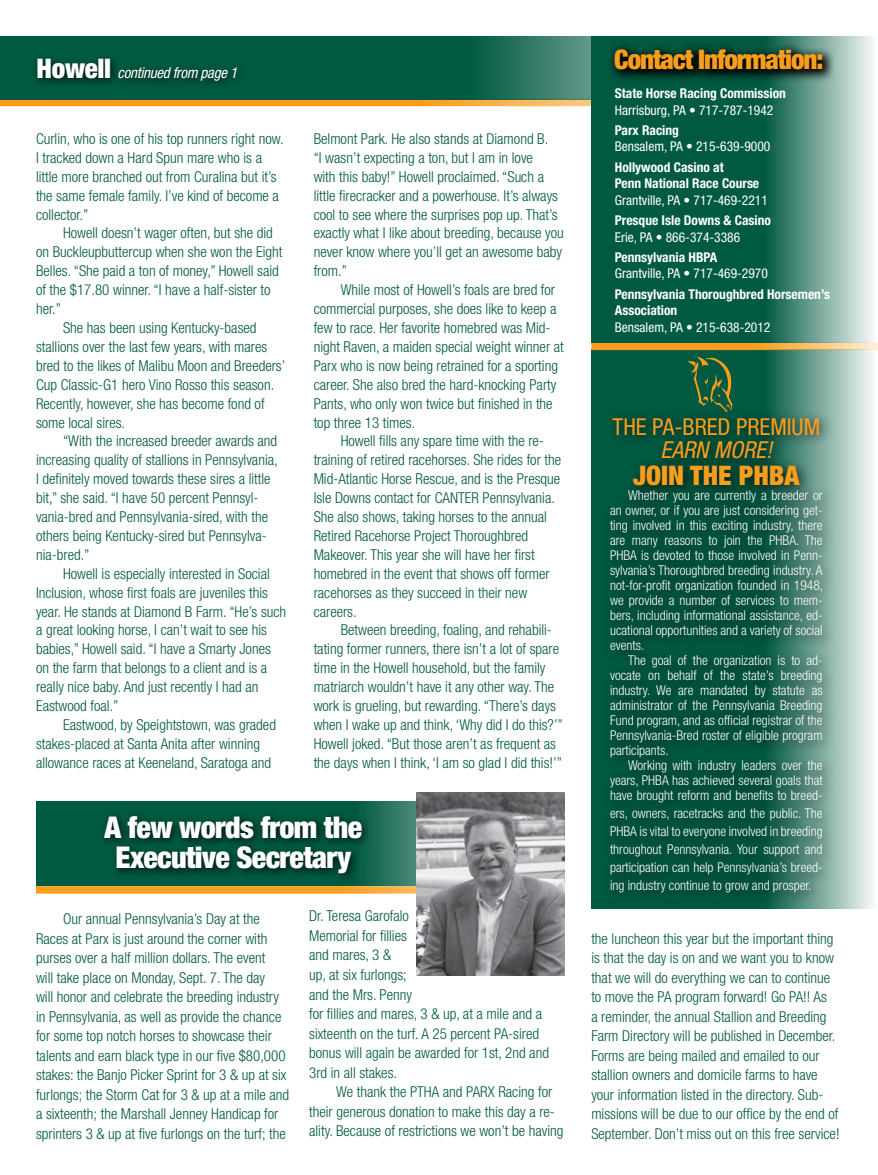
<style>
.page{position:relative;width:878px;height:1175px;background:#fff}
.page>*{position:absolute;margin:0;border:0;box-sizing:border-box;transform-origin:0 0}
.t1{font:900 condensed 30px/30px "Helvetica Neue LT Std";letter-spacing:-.02em;color:#fff;text-align:center}
.t2{font:900 condensed 27px "Helvetica Neue LT Std";letter-spacing:-.04em;color:#f99d1c}
.t3{font:900 condensed 27px "Helvetica Neue LT Std";color:#f99d1c}
.t4{font:condensed 23.4px "Helvetica Neue";color:#f99d1c}
.t5{font:italic condensed 23.4px "Helvetica Neue";color:#f99d1c}
.t6{font:300 condensed 15px/18.9px "Helvetica Neue LT Std";color:#005941}
.t7{font:italic condensed 15px "Helvetica Neue";letter-spacing:-.02em;color:#fff}
.t8{font:300 condensed 13.5px/15px "Helvetica Neue LT Std";color:#fff;text-align:justify}
.t9{font:700 condensed 13.5px/16.2px "Helvetica Neue";color:#fff}
.t10{font:condensed 13.5px "Helvetica Neue";color:#fff}
.s1{font-family:"Helvetica Neue LT Std";font-weight:900;font-style:normal;font-size:27px}
</style>
<div class="page">
<svg style="left:0;top:99px;width:591px;height:7px;background:#d7992e"></svg>
<svg style="left:0;top:36px;width:591px;height:63px;background:#0d614a"></svg>
<div style="left:32px;top:53px;width:215px;height:38px;background:#000;opacity:.75"></div>
<svg style="left:591px;top:350px;width:283px;height:559px;background:#77a699"></svg>
<svg style="left:591px;top:343px;width:287px;height:7px;background:#f7ad43"></svg>
<svg style="left:591px;top:36px;width:287px;height:307px;background:#357b68"></svg>
<svg style="left:606px;top:41px;width:230px;height:42px;background:#0f3b2f"></svg>
<div style="left:602px;top:409px;width:234px;height:498px;background:#000;opacity:.75"></div>
<svg style="left:687px;top:356px;width:45px;height:56px;background:#2d653a"></svg>
<svg style="left:36px;top:886px;width:380px;height:7px;background:#f9a126"></svg>
<svg style="left:36px;top:801px;width:380px;height:85px;background:#0f624c"></svg>
<div style="left:98px;top:809px;width:274px;height:74px;background:#000;opacity:.75"></div>
<img style="left:416px;top:792px;width:148px;height:183px">
<p class="t7" style="left:37px;top:64px;width:202px"><span class="s1">Howell</span> continued from page 1</p>
<p class="t6" style="left:36px;top:129px;width:249px">Curlin, who is one of his top runners right now.<br>I tracked down a Hard Spun mare who is a little more branched out from Curalina but it’s the same female family. I’ve kind of become a collector.”</p>
<p class="t6" style="left:63px;top:223px;width:211px">Howell doesn’t wager often, but she did</p>
<p class="t6" style="left:36px;top:242px;width:248px">on Buckleupbuttercup when she won the Eight</p>
<p class="t6" style="left:36px;top:261px;width:244px">Belles. “She paid a ton of money,” Howell said</p>
<p class="t6" style="left:36px;top:280px;width:236px">of the $17.80 winner. “I have a half-sister to</p>
<p class="t6" style="left:36px;top:299px;width:26px">her.”</p>
<p class="t6" style="left:63px;top:318px;width:195px">She has been using Kentucky-based</p>
<p class="t6" style="left:36px;top:337px;width:233px">stallions over the last few years, with mares</p>
<p class="t6" style="left:36px;top:356px;width:251px">bred to the likes of Malibu Moon and Breeders’</p>
<p class="t6" style="left:36px;top:375px;width:240px">Cup Classic-G1 hero Vino Rosso this season.</p>
<p class="t6" style="left:36px;top:394px;width:230px">Recently, however, she has become fond of</p>
<p class="t6" style="left:36px;top:412px;width:91px">some local sires.</p>
<p class="t6" style="left:63px;top:431px;width:216px">“With the increased breeder awards and</p>
<p class="t6" style="left:36px;top:450px;width:243px">increasing quality of stallions in Pennsylvania,</p>
<p class="t6" style="left:36px;top:469px;width:236px">I definitely moved towards these sires a little</p>
<p class="t6" style="left:36px;top:488px;width:224px">bit,” she said. “I have 50 percent Pennsyl-</p>
<p class="t6" style="left:36px;top:507px;width:233px">vania-bred and Pennsylvania-sired, with the</p>
<p class="t6" style="left:36px;top:526px;width:232px">others being Kentucky-sired but Pennsylva-</p>
<p class="t6" style="left:36px;top:545px;width:55px">nia-bred.”</p>
<p class="t6" style="left:63px;top:564px;width:208px">Howell is especially interested in Social</p>
<p class="t6" style="left:36px;top:583px;width:233px">Inclusion, whose first foals are juveniles this</p>
<p class="t6" style="left:36px;top:601px;width:252px">year. He stands at Diamond B Farm. “He’s such</p>
<p class="t6" style="left:36px;top:620px;width:232px">a great looking horse, I can’t wait to see his</p>
<p class="t6" style="left:36px;top:639px;width:236px">babies,” Howell said. “I have a Smarty Jones</p>
<p class="t6" style="left:36px;top:658px;width:233px">on the farm that belongs to a client and is a</p>
<p class="t6" style="left:36px;top:677px;width:224px">really nice baby. And just recently I had an</p>
<p class="t6" style="left:36px;top:696px;width:84px">Eastwood foal.”</p>
<p class="t6" style="left:63px;top:715px;width:214px">Eastwood, by Speightstown, was graded</p>
<p class="t6" style="left:36px;top:734px;width:225px">stakes-placed at Santa Anita after winning</p>
<p class="t6" style="left:36px;top:753px;width:237px">allowance races at Keeneland, Saratoga and</p>
<p class="t6" style="left:314px;top:129px;width:252px">Belmont Park. He also stands at Diamond B.<br>“I wasn’t expecting a ton, but I am in love<br>with this baby!” Howell proclaimed. “Such a little firecracker and a powerhouse. It’s always cool to see where the surprises pop up. That’s exactly what I like about breeding, because you never know where you’ll get an awesome baby from.”</p>
<p class="t6" style="left:314px;top:280px;width:252px;text-indent:27px">While most of Howell’s foals are bred for commercial purposes, she does like to keep a few to race. Her favorite homebred was Mid&shy;night Raven, a maiden special weight winner at Parx who is now being retrained for a sporting career. She also bred the hard-knocking Party Pants, who only won twice but finished in the top three 13 times.</p>
<p class="t6" style="left:314px;top:431px;width:249px;text-indent:27px">Howell fills any spare time with the re&shy;training of retired racehorses. She rides for the Mid-Atlantic Horse Rescue, and is the Presque Isle Downs contact for CANTER Pennsylvania.<br>She also shows, taking horses to the annual Retired Racehorse Project Thoroughbred Makeover. This year she will have her first homebred in the event that shows off former racehorses as they succeed in their new careers.</p>
<p class="t6" style="left:314px;top:620px;width:251px;text-indent:27px">Between breeding, foaling, and rehabili&shy;tating former runners, there isn’t a lot of spare time in the Howell household, but the family matriarch wouldn’t have it any other way. The work is grueling, but rewarding. “There’s days when I wake up and think, ‘Why did I do this?’” Howell joked. “But those aren’t as frequent as the days when I think, ‘I am so glad I did this!’”</p>
<h1 class="t1" style="left:104px;top:811px;width:259px">A few words from the<br>Executive Secretary</h1>
<p class="t6" style="left:36px;top:909px;width:255px;line-height:19.5px;text-indent:27px">Our annual Pennsylvania’s Day at the Races at Parx is just around the corner with purses over a half million dollars. The event<br>will take place on Monday, Sept. 7. The day<br>will honor and celebrate the breeding industry in Pennsylvania, as well as provide the chance for some top notch horses to showcase their talents and earn black type in our five $80,000 stakes: the Banjo Picker Sprint for 3 &amp; up at six furlongs; the Storm Cat for 3 &amp; up at a mile and a sixteenth; the Marshall Jenney Handicap for sprinters 3 &amp; up at five furlongs on the turf; the</p>
<p class="t6" style="left:309px;top:906px;width:241px;line-height:19.5px">Dr. Teresa Garofalo<br>Memorial for fillies<br>and mares, 3 &amp;<br>up, at six furlongs;<br>and the Mrs. Penny<br>for fillies and mares, 3 &amp; up, at a mile and a sixteenth on the turf. A 25 percent PA-sired bonus will again be awarded for 1st, 2nd and<br>3rd in all stakes.</p>
<p class="t6" style="left:309px;top:1081px;width:256px;line-height:19.5px;text-indent:27px">We thank the PTHA and PARX Racing for their generous donation to make this day a re&shy;ality. Because of restrictions we won’t be having</p>
<h2 class="t2" style="left:614px;top:43px;width:211px">Contact Information:</h2>
<p class="t9" style="left:615px;top:85px;width:173px">State Horse Racing Commission</p>
<p class="t10" style="left:615px;top:102px;width:160px">Harrisburg, PA • 717-787-1942</p>
<p class="t9" style="left:615px;top:122px;width:66px">Parx Racing</p>
<p class="t10" style="left:615px;top:139px;width:157px">Bensalem, PA • 215-639-9000</p>
<p class="t9" style="left:615px;top:159px;width:146px">Hollywood Casino at<br>Penn National Race Course</p>
<p class="t10" style="left:615px;top:192px;width:154px">Grantville, PA • 717-469-2211</p>
<p class="t9" style="left:615px;top:212px;width:158px">Presque Isle Downs &amp; Casino</p>
<p class="t10" style="left:615px;top:229px;width:127px">Erie, PA • 866-374-3386</p>
<p class="t9" style="left:615px;top:249px;width:104px">Pennsylvania HBPA</p>
<p class="t10" style="left:615px;top:266px;width:154px">Grantville, PA • 717-469-2970</p>
<p class="t9" style="left:615px;top:286px;width:217px">Pennsylvania Thoroughbred Horsemen’s<br>Association</p>
<p class="t10" style="left:615px;top:319px;width:157px">Bensalem, PA • 215-638-2012</p>
<h3 class="t4" style="left:612px;top:413px;width:209px">THE PA-BRED PREMIUM</h3>
<h3 class="t5" style="left:660px;top:436px;width:113px">EARN MORE!</h3>
<h2 class="t3" style="left:633px;top:459px;width:168px">JOIN THE PHBA</h2>
<p class="t8" style="left:610px;top:488px;width:215px;text-indent:18px">Whether you are currently a breeder or an owner, or if you are just considering get&shy;ting involved in this exciting industry, there are many reasons to join the PHBA. The PHBA is devoted to those involved in Penn&shy;sylvania’s Thoroughbred breeding industry. A not-for-profit organization founded in 1948, we provide a number of services to mem&shy;bers, including informational assistance, ed&shy;ucational opportunities and a variety of social events.</p>
<p class="t8" style="left:610px;top:653px;width:214px;text-indent:18px">The goal of the organization is to ad&shy;vocate on behalf of the state’s breeding industry. We are mandated by statute as administrator of the Pennsylvania Breeding Fund program, and as official registrar of the Pennsylvania-Bred roster of eligible program participants.</p>
<p class="t8" style="left:610px;top:758px;width:214px;text-indent:18px">Working with industry leaders over the years, PHBA has achieved several goals that have brought reform and benefits to breed-</p>
<p class="t8" style="left:610px;top:804px;width:214px;line-height:18px">ers, owners, racetracks and the public. The PHBA is vital to everyone involved in breeding throughout Pennsylvania. Your support and participation can help Pennsylvania’s breed&shy;ing industry continue to grow and prosper.</p>
<p class="t6" style="left:591px;top:928px;width:250px;line-height:19.5px">the luncheon this year but the important thing is that the day is on and we want you to know that we will do everything we can to continue to move the PA program forward! Go PA!! As<br>a reminder, the annual Stallion and Breeding Farm Directory will be published in December.<br>Forms are being mailed and emailed to our stallion owners and domicile farms to have your information listed in the directory. Sub&shy;missions will be due to our office by the end of September. Don’t miss out on this free service!</p>
</div>
